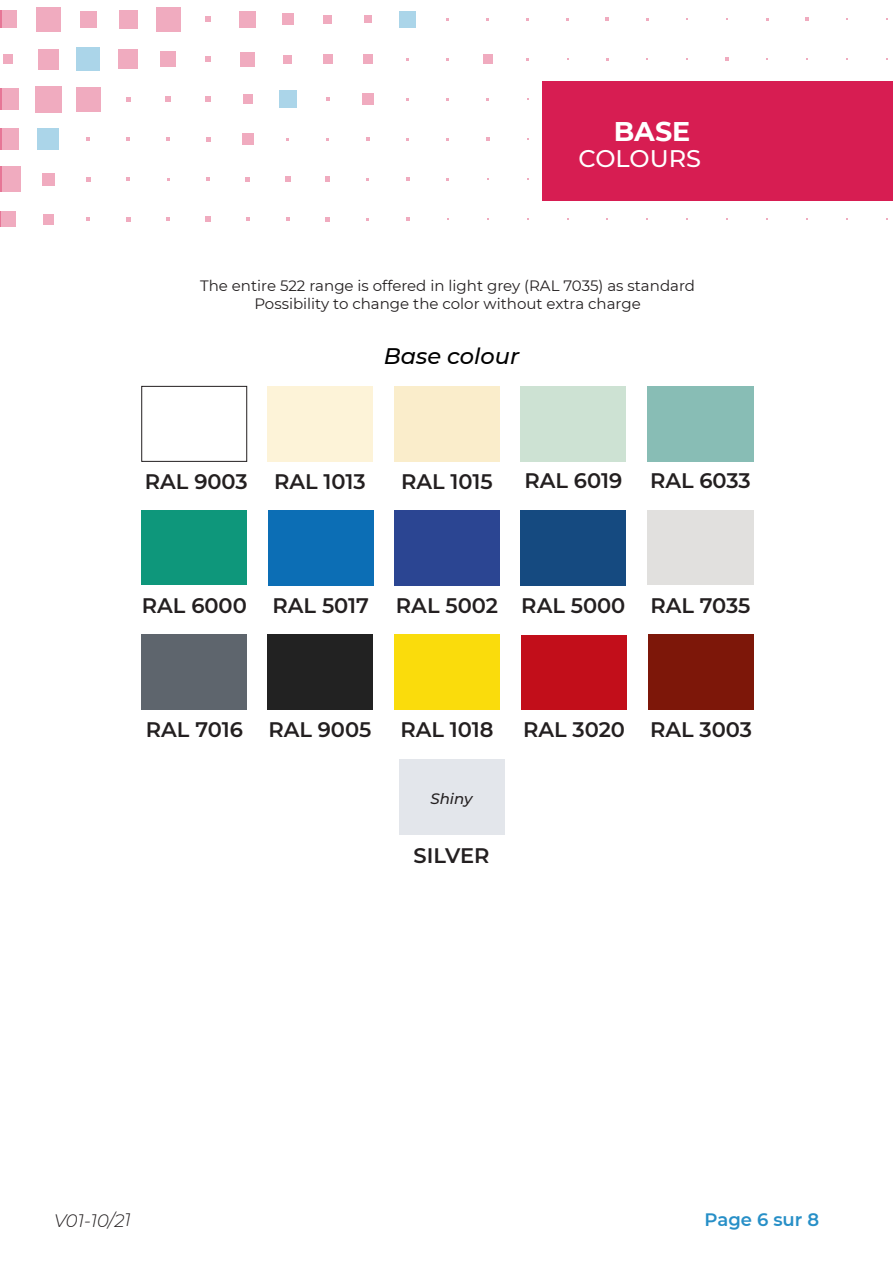
<style>
.page{position:relative;width:893px;height:1263px;background:#fff}
.page>*{position:absolute;margin:0;border:0;box-sizing:border-box;transform-origin:0 0}
.t1{font:700 27px "Montserrat";color:#fff}
.t2{font:500 24px "Montserrat";color:#fff}
.Titre_gamme{font:italic 500 22.5px "Montserrat";color:#000}
.t3{font:600 21px "Montserrat";color:#231f20}
.t4{font:italic 300 18px "Montserrat";letter-spacing:-.005em;color:#231f20}
.t5{font:600 18px "Montserrat";color:#278fc7}
.t6{font:15px "Montserrat";color:#231f20}
.t7{font:italic 500 15px "Montserrat";color:#231f20}
</style>
<div class="page">
<div style="left:0;top:211px;width:16px;height:16px;background:#f0abbf"></div>
<div style="left:0;top:167px;width:21px;height:25px;background:#f0abbf"></div>
<div style="left:0;top:129px;width:19px;height:21px;background:#f0abbf"></div>
<div style="left:0;top:89px;width:19px;height:21px;background:#f0abbf"></div>
<div style="left:3px;top:54px;width:10px;height:10px;background:#f0abbf"></div>
<svg style="left:0;top:11px;width:17px;height:17px"></svg>
<div style="left:43px;top:214px;width:10px;height:10px;background:#f0abbf"></div>
<div style="left:42px;top:173px;width:12px;height:12px;background:#f0abbf"></div>
<div style="left:37px;top:128px;width:22px;height:22px;background:#abd5e9"></div>
<div style="left:35px;top:86px;width:26px;height:27px;background:#f0abbf"></div>
<div style="left:38px;top:49px;width:20px;height:21px;background:#f0abbf"></div>
<div style="left:36px;top:7px;width:24px;height:25px;background:#f0abbf"></div>
<svg style="left:86px;top:217px;width:4px;height:4px"></svg>
<svg style="left:86px;top:177px;width:4px;height:4px"></svg>
<svg style="left:86px;top:137px;width:4px;height:4px"></svg>
<div style="left:76px;top:87px;width:25px;height:25px;background:#f0abbf"></div>
<div style="left:76px;top:47px;width:24px;height:24px;background:#abd5e9"></div>
<div style="left:80px;top:11px;width:16px;height:17px;background:#f0abbf"></div>
<svg style="left:126px;top:217px;width:4px;height:4px"></svg>
<svg style="left:126px;top:177px;width:4px;height:4px"></svg>
<svg style="left:126px;top:137px;width:4px;height:4px"></svg>
<svg style="left:126px;top:97px;width:4px;height:4px"></svg>
<div style="left:118px;top:49px;width:20px;height:20px;background:#f0abbf"></div>
<div style="left:119px;top:10px;width:18px;height:19px;background:#f0abbf"></div>
<svg style="left:166px;top:217px;width:4px;height:4px"></svg>
<svg style="left:166px;top:137px;width:4px;height:4px"></svg>
<svg style="left:165px;top:97px;width:6px;height:5px"></svg>
<div style="left:160px;top:52px;width:16px;height:15px;background:#f0abbf"></div>
<div style="left:156px;top:7px;width:24px;height:25px;background:#f0abbf"></div>
<svg style="left:205px;top:217px;width:6px;height:5px"></svg>
<svg style="left:206px;top:177px;width:4px;height:4px"></svg>
<svg style="left:206px;top:137px;width:4px;height:4px"></svg>
<svg style="left:205px;top:97px;width:6px;height:5px"></svg>
<svg style="left:205px;top:57px;width:6px;height:5px"></svg>
<svg style="left:205px;top:16px;width:6px;height:6px"></svg>
<svg style="left:246px;top:217px;width:4px;height:4px"></svg>
<svg style="left:246px;top:177px;width:4px;height:4px"></svg>
<div style="left:242px;top:134px;width:12px;height:11px;background:#f0abbf"></div>
<div style="left:243px;top:95px;width:9px;height:9px;background:#f0abbf"></div>
<div style="left:241px;top:52px;width:14px;height:15px;background:#f0abbf"></div>
<div style="left:240px;top:11px;width:16px;height:16px;background:#f0abbf"></div>
<svg style="left:286px;top:217px;width:4px;height:4px"></svg>
<svg style="left:285px;top:177px;width:6px;height:5px"></svg>
<div style="left:279px;top:90px;width:18px;height:18px;background:#abd5e9"></div>
<div style="left:284px;top:55px;width:8px;height:8px;background:#f0abbf"></div>
<div style="left:282px;top:14px;width:11px;height:11px;background:#f0abbf"></div>
<svg style="left:326px;top:217px;width:4px;height:4px"></svg>
<svg style="left:325px;top:177px;width:5px;height:5px"></svg>
<svg style="left:326px;top:97px;width:4px;height:4px"></svg>
<div style="left:323px;top:55px;width:9px;height:9px;background:#f0abbf"></div>
<div style="left:324px;top:15px;width:8px;height:9px;background:#f0abbf"></div>
<div style="left:362px;top:94px;width:11px;height:11px;background:#f0abbf"></div>
<div style="left:363px;top:54px;width:10px;height:10px;background:#f0abbf"></div>
<div style="left:364px;top:16px;width:8px;height:7px;background:#f0abbf"></div>
<svg style="left:406px;top:217px;width:4px;height:4px"></svg>
<div style="left:399px;top:11px;width:17px;height:17px;background:#abd5e9"></div>
<svg style="left:486px;top:137px;width:4px;height:4px"></svg>
<div style="left:483px;top:54px;width:10px;height:10px;background:#f0abbf"></div>
<svg style="left:805px;top:18px;width:4px;height:3px"></svg>
<div style="left:543px;top:81px;width:350px;height:120px;background:#d71d52"></div>
<div style="left:142px;top:386px;width:105px;height:76px;border:1px solid #231f20"></div>
<div style="left:267px;top:386px;width:105px;height:75px;background:#fdf3d8"></div>
<div style="left:394px;top:386px;width:105px;height:76px;background:#faedcb"></div>
<div style="left:521px;top:386px;width:105px;height:75px;background:#cde2d3"></div>
<div style="left:647px;top:386px;width:107px;height:75px;background:#88bdb5"></div>
<div style="left:142px;top:510px;width:105px;height:75px;background:#0e977b"></div>
<div style="left:142px;top:635px;width:105px;height:75px;background:#5e656d"></div>
<div style="left:399px;top:759px;width:105px;height:75px;background:#e3e6eb"></div>
<div style="left:267px;top:635px;width:105px;height:75px;background:#222"></div>
<div style="left:394px;top:635px;width:105px;height:75px;background:#fadc0c"></div>
<div style="left:521px;top:635px;width:105px;height:75px;background:#c20e1a"></div>
<div style="left:649px;top:635px;width:105px;height:75px;background:#7d1709"></div>
<div style="left:394px;top:510px;width:105px;height:75px;background:#2b4592"></div>
<div style="left:521px;top:510px;width:105px;height:75px;background:#154a80"></div>
<div style="left:647px;top:510px;width:107px;height:75px;background:#e1e0de"></div>
<div style="left:268px;top:510px;width:105px;height:75px;background:#0c6eb5"></div>
<p class="t1" style="left:614px;top:112px;width:78px">BASE</p>
<p class="t2" style="left:578px;top:141px;width:124px">COLOURS</p>
<p class="t6" style="left:200px;top:275px;width:496px">The entire 522 range is offered in light grey (RAL 7035) as standard</p>
<p class="t6" style="left:254px;top:293px;width:388px">Possibility to change the color without extra charge</p>
<p class="Titre_gamme" style="left:384px;top:341px;width:137px">Base colour</p>
<p class="t3" style="left:145px;top:467px;width:104px">RAL 9003</p>
<p class="t3" style="left:274px;top:467px;width:93px">RAL 1013</p>
<p class="t3" style="left:401px;top:467px;width:93px">RAL 1015</p>
<p class="t3" style="left:524px;top:466px;width:99px">RAL 6019</p>
<p class="t3" style="left:650px;top:466px;width:102px">RAL 6033</p>
<p class="t3" style="left:142px;top:591px;width:107px">RAL 6000</p>
<p class="t3" style="left:273px;top:591px;width:98px">RAL 5017</p>
<p class="t3" style="left:396px;top:591px;width:104px">RAL 5002</p>
<p class="t3" style="left:521px;top:591px;width:106px">RAL 5000</p>
<p class="t3" style="left:650px;top:591px;width:102px">RAL 7035</p>
<p class="t3" style="left:146px;top:715px;width:98px">RAL 7016</p>
<p class="t3" style="left:268px;top:715px;width:105px">RAL 9005</p>
<p class="t3" style="left:400px;top:715px;width:95px">RAL 1018</p>
<p class="t3" style="left:523px;top:715px;width:103px">RAL 3020</p>
<p class="t3" style="left:650px;top:715px;width:103px">RAL 3003</p>
<p class="t7" style="left:430px;top:788px;width:44px">Shiny</p>
<p class="t3" style="left:414px;top:841px;width:77px">SILVER</p>
<p class="t4" style="left:54px;top:1208px;width:78px">V01-10/21</p>
<p class="t5" style="left:705px;top:1207px;width:116px">Page 6 sur 8</p>
</div>
